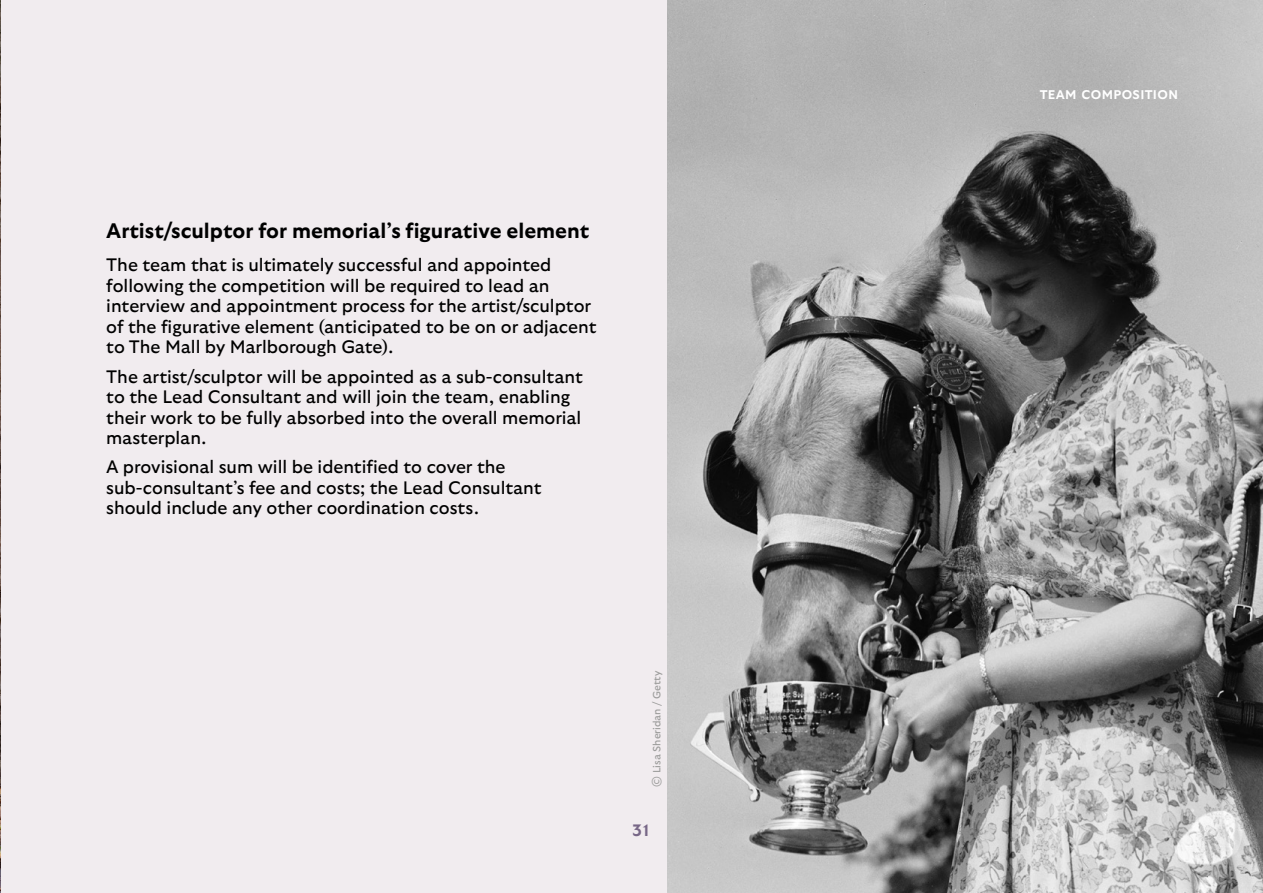
<style>
.page{position:relative;width:1263px;height:893px;background:#f1ecef}
.page>*{position:absolute;margin:0;border:0;box-sizing:border-box;transform-origin:0 0}
.t1{font:700 21px "GT Ultra";color:#000}
.t2{font:18px/20.5px "GT Ultra";color:#000}
.t3{font:700 16.5px "GT Ultra";color:#786787}
.t4{font:700 12.6px "GT Ultra";letter-spacing:.025em;color:#fff}
.t5{font:10.5px "GT Ultra";color:#9d9d9c}
</style>
<div class="page">
<img style="left:668px;top:0;width:595px;height:893px">
<img style="left:0;top:0;width:1px;height:893px">
<p class="t1" style="left:106px;top:219px;width:484px">Artist/sculptor for memorial’s figurative element</p>
<p class="t2" style="left:106px;top:255px;width:492px">The team that is ultimately successful and appointed following the competition will be required to lead an interview and appointment process for the artist/sculptor of the figurative element (anticipated to be on or adjacent to The Mall by Marlborough Gate).</p>
<p class="t2" style="left:106px;top:366px;width:478px">The artist/sculptor will be appointed as a sub-consultant to the Lead Consultant and will join the team, enabling their work to be fully absorbed into the overall memorial masterplan.</p>
<p class="t2" style="left:106px;top:457px;width:437px">A provisional sum will be identified to cover the sub-consultant’s fee and costs; the Lead Consultant should include any other coordination costs.</p>
<p class="t5" style="left:651px;top:787px;width:118px;rotate:-90deg">© Lisa Sheridan / Getty</p>
<p class="t3" style="left:632px;top:821px;width:19px">31</p>
<p class="t4" style="left:1040px;top:88px;width:140px">TEAM COMPOSITION</p>
</div>
